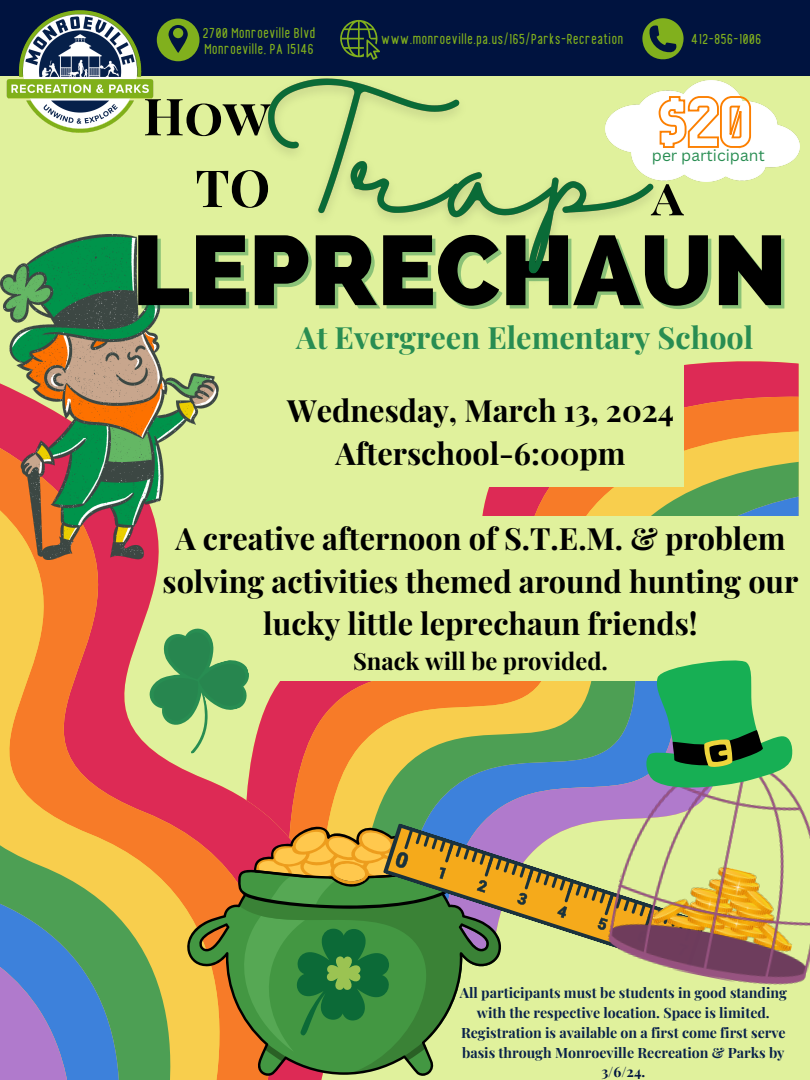
<style>
.page{position:relative;width:810px;height:1080px;background:#e0f19c}
.page>*{position:absolute;margin:0;border:0;box-sizing:border-box;transform-origin:0 0}
.t1{font:800 98.31px "Raleway";color:#000}
.t2{font:700 51.25px "Playfair Display SC";color:#000}
.t3{font:700 30.62px/42.6px "Playfair Display";color:#000;text-align:center}
.t4{font:700 30.62px "Playfair Display";color:#288d52}
.t5{font:700 23.75px "Playfair Display";color:#000}
.t6{font:18.75px "Finland Rounded";color:#81b01d}
.t7{font:15.62px "Canva Sans";color:#288d52}
.t8{font:700 14.19px/19.7px "Playfair Display";color:#09224b;text-align:center}
.s1{color:#00133f}
</style>
<div class="page">
<div style="left:684px;top:361px;width:115px;height:35px;background:#dd2a55"></div>
<svg style="left:573px;top:462px;width:226px;height:35px;background:#a1b04e"></svg>
<svg style="left:573px;top:497px;width:226px;height:19px;background:#8fa562"></svg>
<svg style="left:573px;top:681px;width:57px;height:137px;background:#68967f"></svg>
<svg style="left:468px;top:487px;width:105px;height:331px;background:#a39278"></svg>
<svg style="left:409px;top:681px;width:59px;height:137px;background:#9ca059"></svg>
<svg style="left:356px;top:681px;width:53px;height:137px;background:#dca941"></svg>
<svg style="left:297px;top:681px;width:59px;height:137px;background:#ef7039"></svg>
<svg style="left:236px;top:681px;width:61px;height:181px;background:#dd495e"></svg>
<svg style="left:0;top:560px;width:236px;height:520px;background:#be8c64"></svg>
<svg style="left:144px;top:624px;width:113px;height:130px"></svg>
<svg style="left:178px;top:862px;width:145px;height:218px;background:#f4a243"></svg>
<svg style="left:187px;top:869px;width:247px;height:207px;background:#bc903b"></svg>
<svg style="left:199px;top:923px;width:31px;height:28px"></svg>
<img style="left:0;top:234px;width:219px;height:326px">
<div style="left:0;top:0;width:810px;height:75px;background:#00133f"></div>
<svg style="left:340px;top:20px;width:40px;height:40px"></svg>
<svg style="left:642px;top:18px;width:42px;height:42px"></svg>
<img style="left:0;top:10px;width:158px;height:123px">
<svg style="left:157px;top:19px;width:42px;height:42px"></svg>
<div style="left:277px;top:362px;width:407px;height:125px;background:#e0f19c"></div>
<div style="left:277px;top:516px;width:522px;height:164px;background:#e0f19c"></div>
<svg style="left:244px;top:818px;width:360px;height:244px"></svg>
<img style="left:604px;top:730px;width:206px;height:255px">
<svg style="left:630px;top:660px;width:169px;height:137px"></svg>
<img style="left:669px;top:80px;width:130px;height:101px">
<img style="left:252px;top:75px;width:417px;height:203px">
<svg style="left:658px;top:95px;width:94px;height:54px;background:#fddebd"></svg>
<p class="t6" style="left:202px;top:21px;width:115px">2700 Monroeville Blvd</p>
<p class="t6" style="left:204px;top:37px;width:111px">Monroeville, PA 15146</p>
<p class="t2" style="left:143px;top:80px;width:128px">How</p>
<p class="t2" style="left:195px;top:152px;width:76px">TO</p>
<p class="t6" style="left:381px;top:26px;width:244px">www.monroeville.pa.us/165/Parks-Recreation</p>
<p class="t6" style="left:691px;top:26px;width:72px">412-856-1006</p>
<p class="t7" style="left:652px;top:144px;width:114px">per participant</p>
<p class="t2" style="left:651px;top:160px;width:34px">a</p>
<p class="t1" style="left:132px;top:213px;width:656px">LEPRECHAUN</p>
<p class="t4" style="left:296px;top:316px;width:459px">At Evergreen Elementary School</p>
<p class="t3" style="left:287px;top:388px;width:388px">Wednesday, March 13, 2024</p>
<p class="t3" style="left:335px;top:431px;width:292px">Afterschool-6:00pm</p>
<p class="t3" style="left:163px;top:516px;width:638px">A creative afternoon of S.T.E.M. &amp; problem solving activities themed around hunting our lucky little leprechaun friends!</p>
<p class="t5" style="left:353px;top:645px;width:256px">Snack will be provided.</p>
<p class="t8" style="left:460px;top:983px;width:329px">All participants must be students in good standing with the respective location. Space is limited.<br>Registration is available on a first come first serve basis through Monroeville Recreation &amp; Parks by <span class="s1">3/6/24.</span></p>
</div>
